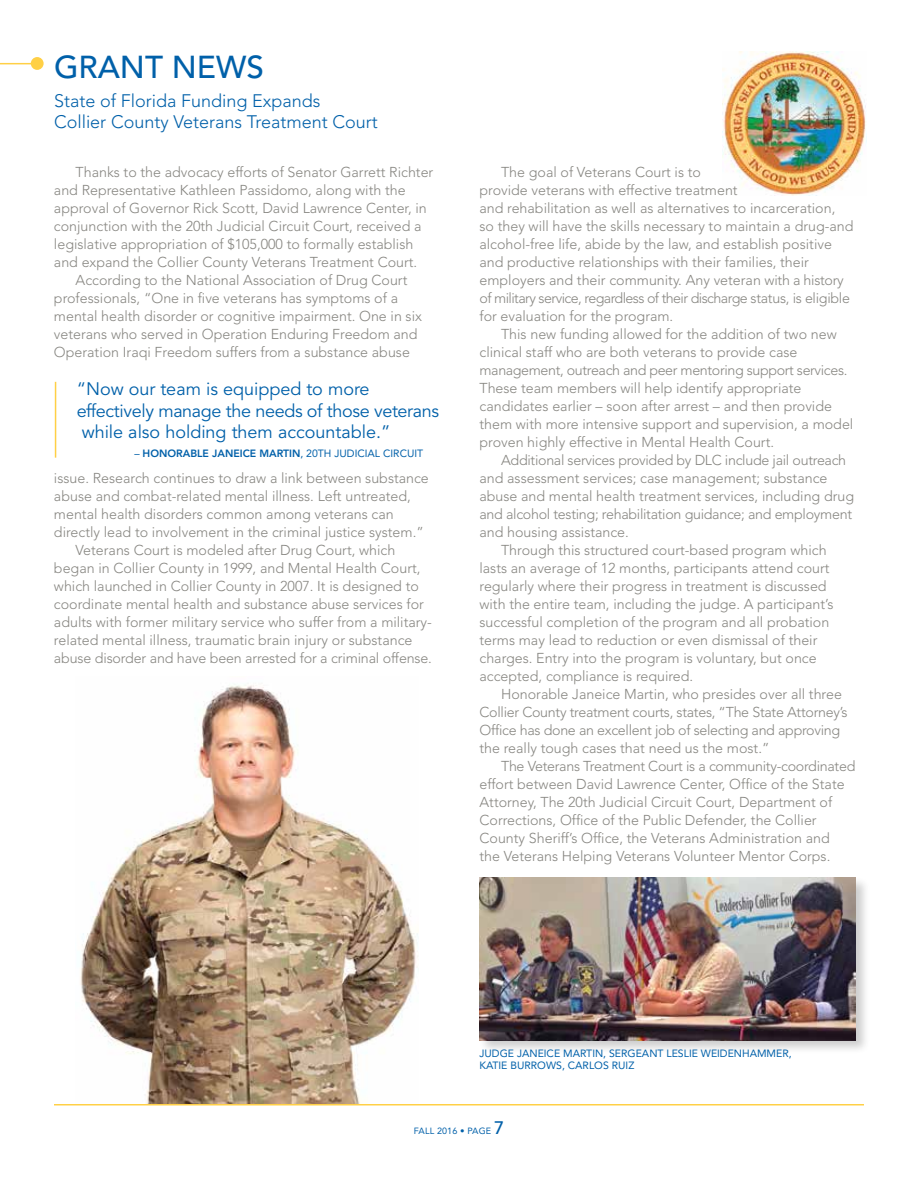
<style>
.page{position:relative;width:918px;height:1188px;background:#fff}
.page>*{position:absolute;margin:0;border:0;box-sizing:border-box;transform-origin:0 0}
.t1{font:500 31.5px "Avenir";color:#0060a9}
.t2{font:18px/21.6px "Avenir";color:#0060a9}
.t3{font:300 18px/21.6px "Avenir";color:#0060a9}
.t4{font:300 14.25px/18px "Avenir";color:#878681}
.t5{font:300 14.25px "Avenir";letter-spacing:-.02em;color:#878681}
.t6{font:10.5px/12.6px "Avenir";color:#0060a9}
.t7{font:800 10.5px "Avenir";color:#0060a9}
.t8{font:9px "Avenir";letter-spacing:.015em;color:#0060a9}
.s1{font-weight:400}
.s2{font-weight:500;font-size:18px}
</style>
<div class="page">
<img style="left:722px;top:51px;width:144px;height:144px">
<img style="left:80px;top:684px;width:338px;height:420px">
<div style="left:478px;top:876px;width:392px;height:179px;background:#000;opacity:.2"></div>
<img style="left:480px;top:878px;width:375px;height:162px">
<hr style="left:0;top:63px;width:37px;height:1px;background:#ffd046">
<div style="left:31px;top:57px;width:13px;height:13px;background:#ffd046;border-radius:50%"></div>
<hr style="left:55px;top:382px;width:1px;height:76px;background:#ffd046">
<hr style="left:54px;top:1104px;width:810px;height:2px;background:#ffd046">
<h1 class="t1" style="left:54px;top:49px;width:211px">GRANT NEWS</h1>
<p class="t3" style="left:54px;top:90px;width:325px">State of Florida Funding Expands<br>Collier County Veterans Treatment Court</p>
<p class="t4" style="left:76px;top:163px;width:359px">Thanks to the advocacy efforts of Senator Garrett Richter</p>
<p class="t4" style="left:54px;top:181px;width:353px">and Representative Kathleen Passidomo, along with the</p>
<p class="t4" style="left:54px;top:199px;width:374px">approval of Governor Rick Scott, David Lawrence Center, in</p>
<p class="t4" style="left:54px;top:217px;width:369px">conjunction with the 20th Judicial Circuit Court, received a</p>
<p class="t4" style="left:54px;top:235px;width:361px">legislative appropriation of $105,000 to formally establish</p>
<p class="t4" style="left:54px;top:253px;width:365px">and expand the Collier County Veterans Treatment Court.</p>
<p class="t4" style="left:76px;top:271px;width:333px">According to the National Association of Drug Court</p>
<p class="t4" style="left:54px;top:289px;width:346px">professionals, “One in five veterans has symptoms of a</p>
<p class="t4" style="left:54px;top:307px;width:369px">mental health disorder or cognitive impairment. One in six</p>
<p class="t4" style="left:54px;top:325px;width:365px">veterans who served in Operation Enduring Freedom and</p>
<p class="t4" style="left:54px;top:343px;width:357px">Operation Iraqi Freedom suffers from a substance abuse</p>
<p class="t2" style="left:77px;top:378px;width:364px">“Now our team is equipped to more effectively manage the needs of those veterans while also holding them accountable.”</p>
<p class="t7" style="left:134px;top:447px;width:290px"><span class="s1">–</span> HONORABLE JANEICE MARTIN<span class="s1">, 20TH JUDICIAL CIRCUIT</span></p>
<p class="t4" style="left:54px;top:469px;width:376px">issue. Research continues to draw a link between substance</p>
<p class="t4" style="left:54px;top:487px;width:358px">abuse and combat-related mental illness. Left untreated,</p>
<p class="t4" style="left:54px;top:505px;width:341px">mental health disorders common among veterans can</p>
<p class="t4" style="left:54px;top:523px;width:371px">directly lead to involvement in the criminal justice system.”</p>
<p class="t4" style="left:76px;top:541px;width:321px">Veterans Court is modeled after Drug Court, which</p>
<p class="t4" style="left:54px;top:559px;width:368px">began in Collier County in 1999, and Mental Health Court,</p>
<p class="t4" style="left:54px;top:577px;width:366px">which launched in Collier County in 2007. It is designed to</p>
<p class="t4" style="left:54px;top:595px;width:371px">coordinate mental health and substance abuse services for</p>
<p class="t4" style="left:54px;top:613px;width:379px">adults with former military service who suffer from a military-</p>
<p class="t4" style="left:54px;top:631px;width:360px">related mental illness, traumatic brain injury or substance</p>
<p class="t4" style="left:54px;top:649px;width:380px">abuse disorder and have been arrested for a criminal offense.</p>
<p class="t4" style="left:480px;top:163px;width:376px;text-indent:22px">The goal of Veterans Court is to<br>provide veterans with effective treatment<br>and rehabilitation as well as alternatives to incarceration,<br>so they will have the skills necessary to maintain a drug-and alcohol-free life, abide by the law, and establish positive and productive relationships with their families, their employers and their community. Any veteran with a history of military service, regardless of their discharge status, is eligible for evaluation for the program.</p>
<p class="t4" style="left:480px;top:325px;width:375px;text-indent:22px">This new funding allowed for the addition of two new clinical staff who are both veterans to provide case management, outreach and peer mentoring support services.<br>These team members will help identify appropriate candidates earlier – soon after arrest – and then provide them with more intensive support and supervision, a model proven highly effective in Mental Health Court.</p>
<p class="t5" style="left:501px;top:452px;width:347px">Additional services provided by DLC include jail outreach</p>
<p class="t4" style="left:480px;top:469px;width:349px">and assessment services; case management; substance</p>
<p class="t4" style="left:480px;top:487px;width:376px">abuse and mental health treatment services, including drug</p>
<p class="t5" style="left:480px;top:506px;width:374px">and alcohol testing; rehabilitation guidance; and employment</p>
<p class="t4" style="left:480px;top:523px;width:151px">and housing assistance.</p>
<p class="t4" style="left:501px;top:541px;width:327px">Through this structured court-based program which</p>
<p class="t4" style="left:480px;top:559px;width:352px">lasts an average of 12 months, participants attend court</p>
<p class="t4" style="left:480px;top:577px;width:349px">regularly where their progress in treatment is discussed</p>
<p class="t4" style="left:480px;top:595px;width:355px">with the entire team, including the judge. A participant’s</p>
<p class="t4" style="left:480px;top:613px;width:351px">successful completion of the program and all probation</p>
<p class="t4" style="left:480px;top:631px;width:339px">terms may lead to reduction or even dismissal of their</p>
<p class="t4" style="left:480px;top:649px;width:339px">charges. Entry into the program is voluntary, but once</p>
<p class="t4" style="left:480px;top:667px;width:215px">accepted, compliance is required.</p>
<p class="t4" style="left:501px;top:685px;width:342px">Honorable Janeice Martin, who presides over all three</p>
<p class="t5" style="left:480px;top:704px;width:370px">Collier County treatment courts, states, “The State Attorney’s</p>
<p class="t5" style="left:480px;top:722px;width:362px">Office has done an excellent job of selecting and approving</p>
<p class="t4" style="left:480px;top:739px;width:291px">the really tough cases that need us the most.”</p>
<p class="t5" style="left:501px;top:758px;width:356px">The Veterans Treatment Court is a community-coordinated</p>
<p class="t4" style="left:480px;top:775px;width:367px">effort between David Lawrence Center, Office of the State</p>
<p class="t4" style="left:480px;top:793px;width:354px">Attorney, The 20th Judicial Circuit Court, Department of</p>
<p class="t4" style="left:480px;top:811px;width:339px">Corrections, Office of the Public Defender, the Collier</p>
<p class="t4" style="left:480px;top:829px;width:352px">County Sheriff’s Office, the Veterans Administration and</p>
<p class="t4" style="left:480px;top:847px;width:352px">the Veterans Helping Veterans Volunteer Mentor Corps.</p>
<p class="t6" style="left:480px;top:1047px;width:314px">JUDGE JANEICE MARTIN, SERGEANT LESLIE WEIDENHAMMER,<br>KATIE BURROWS, CARLOS RUIZ</p>
<p class="t8" style="left:414px;top:1126px;width:92px">FALL 2016 • PAGE <span class="s2">7</span></p>
</div>
